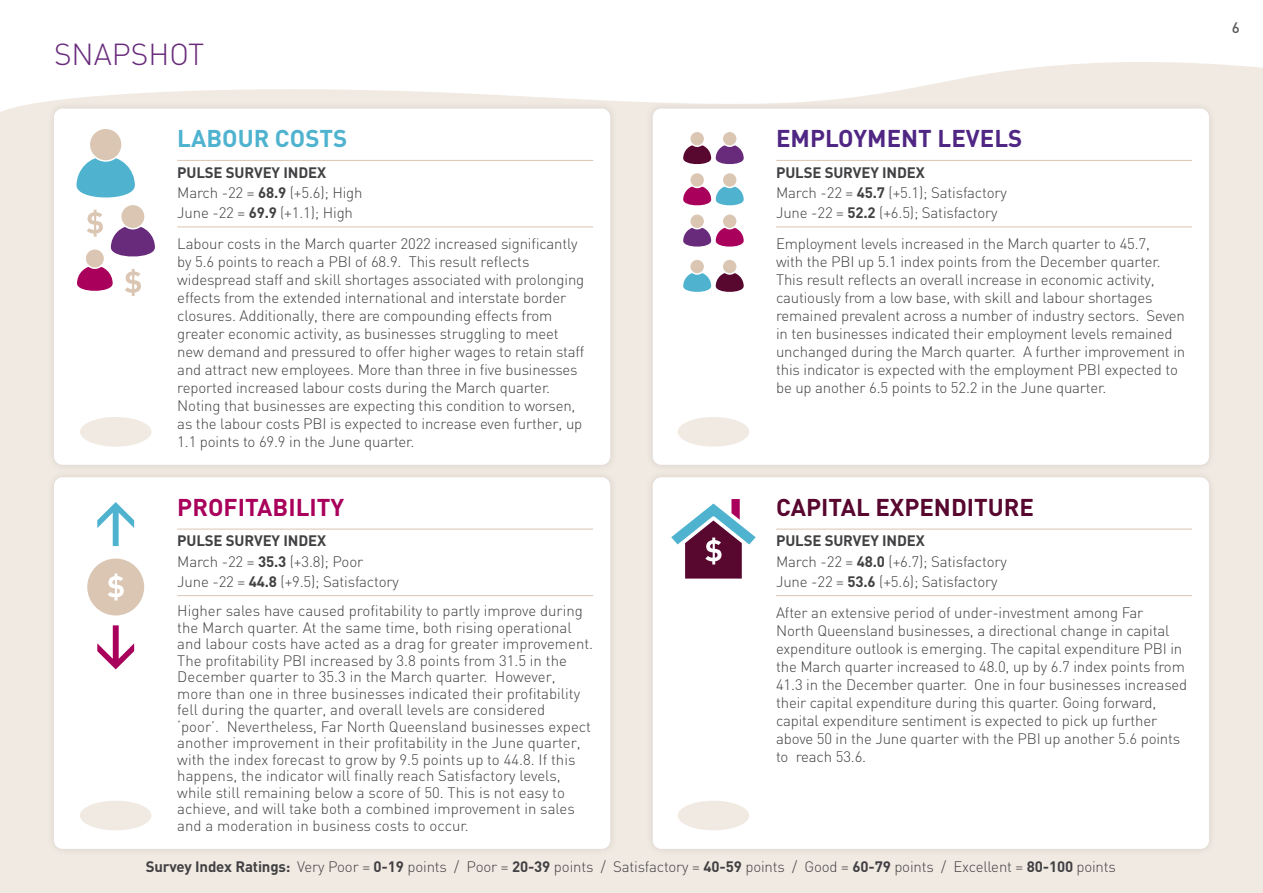
<style>
.page{position:relative;width:1263px;height:893px;background:#fff}
.page>*{position:absolute;margin:0;border:0;box-sizing:border-box;transform-origin:0 0}
.t1{font:300 30px "DIN";color:#682a7b}
.t2{font:700 24px "DIN";color:#58072f}
.t3{font:700 24px "DIN";color:#4f2683}
.t4{font:700 24px "DIN";color:#a8005b}
.t5{font:700 24px "DIN";color:#4fb3cf}
.t6{font:300 15px/18px "DIN";letter-spacing:-.01em;color:#414042}
.t7{font:500 15px "DIN";color:#58595b}
.s1{font-weight:700}
</style>
<div class="page">
<div style="left:0;top:79px;width:1263px;height:814px;background:#f1eae3"></div>
<svg style="left:0;top:62px;width:1263px;height:50px;fill:#fff"></svg>
<div style="left:644px;top:469px;width:573px;height:388px;background:#ede6df"></div>
<div style="left:653px;top:477px;width:556px;height:372px;background:#fff;border-radius:9px"></div>
<hr style="left:776px;top:529px;width:416px;height:1px;background:#dac6b3">
<hr style="left:776px;top:595px;width:416px;height:1px;background:#dac6b3">
<div style="left:644px;top:100px;width:573px;height:373px;background:#ede6df"></div>
<div style="left:653px;top:109px;width:556px;height:356px;background:#fff;border-radius:9px"></div>
<hr style="left:776px;top:160px;width:416px;height:1px;background:#dac6b3">
<hr style="left:776px;top:227px;width:416px;height:1px;background:#dac6b3">
<div style="left:46px;top:100px;width:572px;height:373px;background:#ebe4dd"></div>
<div style="left:54px;top:109px;width:556px;height:356px;background:#fff;border-radius:9px"></div>
<hr style="left:177px;top:160px;width:416px;height:1px;background:#dac6b3">
<hr style="left:177px;top:227px;width:416px;height:1px;background:#dac6b3">
<div style="left:46px;top:469px;width:572px;height:388px;background:#ede6df"></div>
<div style="left:54px;top:477px;width:556px;height:372px;background:#fff;border-radius:9px"></div>
<hr style="left:177px;top:529px;width:416px;height:1px;background:#dac6b3">
<hr style="left:177px;top:595px;width:416px;height:1px;background:#dac6b3">
<div style="left:678px;top:417px;width:71px;height:30px;background:#f1eae3;border-radius:50%"></div>
<div style="left:678px;top:801px;width:71px;height:29px;background:#f1eae3;border-radius:50%"></div>
<div style="left:80px;top:417px;width:71px;height:30px;background:#f1eae3;border-radius:50%"></div>
<div style="left:80px;top:801px;width:71px;height:29px;background:#f1eae3;border-radius:50%"></div>
<svg style="left:683px;top:145px;width:61px;height:20px"></svg>
<svg style="left:683px;top:186px;width:61px;height:20px"></svg>
<svg style="left:683px;top:227px;width:61px;height:20px"></svg>
<svg style="left:683px;top:273px;width:61px;height:19px"></svg>
<div style="left:690px;top:131px;width:15px;height:15px;background:#dac6b3;border-radius:50%"></div>
<div style="left:689px;top:131px;width:16px;height:16px;border:2px solid #fff;border-radius:50%"></div>
<div style="left:690px;top:173px;width:15px;height:14px;background:#dac6b3;border-radius:50%"></div>
<div style="left:689px;top:172px;width:16px;height:16px;border:2px solid #fff;border-radius:50%"></div>
<div style="left:690px;top:214px;width:15px;height:15px;background:#dac6b3;border-radius:50%"></div>
<div style="left:689px;top:213px;width:16px;height:16px;border:2px solid #fff;border-radius:50%"></div>
<div style="left:690px;top:259px;width:15px;height:15px;background:#dac6b3;border-radius:50%"></div>
<div style="left:689px;top:258px;width:16px;height:17px;border:2px solid #fff;border-radius:50%"></div>
<div style="left:722px;top:131px;width:15px;height:15px;background:#dac6b3;border-radius:50%"></div>
<div style="left:721px;top:131px;width:17px;height:16px;border:2px solid #fff;border-radius:50%"></div>
<div style="left:722px;top:173px;width:15px;height:14px;background:#dac6b3;border-radius:50%"></div>
<div style="left:721px;top:172px;width:17px;height:16px;border:2px solid #fff;border-radius:50%"></div>
<div style="left:722px;top:214px;width:15px;height:15px;background:#dac6b3;border-radius:50%"></div>
<div style="left:721px;top:213px;width:17px;height:16px;border:2px solid #fff;border-radius:50%"></div>
<div style="left:722px;top:259px;width:15px;height:15px;background:#dac6b3;border-radius:50%"></div>
<div style="left:721px;top:258px;width:17px;height:17px;border:2px solid #fff;border-radius:50%"></div>
<svg style="left:97px;top:502px;width:37px;height:44px"></svg>
<svg style="left:97px;top:625px;width:37px;height:44px"></svg>
<div style="left:87px;top:559px;width:57px;height:56px;background:#dac6b3;border-radius:50%"></div>
<svg style="left:108px;top:574px;width:16px;height:26px"></svg>
<svg style="left:77px;top:158px;width:58px;height:40px"></svg>
<svg style="left:111px;top:227px;width:44px;height:30px"></svg>
<svg style="left:77px;top:267px;width:36px;height:24px"></svg>
<div style="left:89px;top:128px;width:33px;height:33px;background:#dac6b3;border-radius:50%"></div>
<div style="left:89px;top:127px;width:34px;height:35px;border:2px solid #fff;border-radius:50%"></div>
<div style="left:121px;top:204px;width:24px;height:25px;background:#dac6b3;border-radius:50%"></div>
<div style="left:120px;top:204px;width:26px;height:25px;border:2px solid #fff;border-radius:50%"></div>
<div style="left:85px;top:249px;width:20px;height:19px;background:#dac6b3;border-radius:50%"></div>
<div style="left:84px;top:248px;width:21px;height:21px;border:2px solid #fff;border-radius:50%"></div>
<svg style="left:125px;top:269px;width:16px;height:27px"></svg>
<svg style="left:87px;top:210px;width:16px;height:27px"></svg>
<svg style="left:671px;top:499px;width:85px;height:80px"></svg>
<h1 class="t1" style="left:54px;top:36px;width:152px">SNAPSHOT</h1>
<h2 class="t5" style="left:177px;top:123px;width:172px">LABOUR COSTS</h2>
<p class="t6" style="left:177px;top:162px;width:187px;line-height:20.1px"><span class="s1">PULSE SURVEY INDEX<br></span>March -22 = <span class="s1">68.9</span> (+5.6); High<br>June -22 = <span class="s1">69.9</span> (+1.1); High</p>
<p class="t6" style="left:177px;top:234px;width:409px">Labour costs in the March quarter 2022 increased significantly by 5.6 points to reach a PBI of 68.9. This result reflects widespread staff and skill shortages associated with prolonging effects from the extended international and interstate border closures. Additionally, there are compounding effects from greater economic activity, as businesses struggling to meet new demand and pressured to offer higher wages to retain staff and attract new employees. More than three in five businesses reported increased labour costs during the March quarter.<br>Noting that businesses are expecting this condition to worsen, as the labour costs PBI is expected to increase even further, up 1.1 points to 69.9 in the June quarter.</p>
<h2 class="t4" style="left:177px;top:491px;width:168px">PROFITABILITY</h2>
<p class="t6" style="left:177px;top:531px;width:223px;line-height:20.1px"><span class="s1">PULSE SURVEY INDEX<br></span>March -22 = <span class="s1">35.3</span> (+3.8); Poor<br>June -22 = <span class="s1">44.8</span> (+9.5); Satisfactory</p>
<p class="t6" style="left:177px;top:602px;width:417px;line-height:16.5px">Higher sales have caused profitability to partly improve during the March quarter. At the same time, both rising operational and labour costs have acted as a drag for greater improvement.<br>The profitability PBI increased by 3.8 points from 31.5 in the December quarter to 35.3 in the March quarter. However, more than one in three businesses indicated their profitability fell during the quarter, and overall levels are considered<br>‘poor’. Nevertheless, Far North Queensland businesses expect another improvement in their profitability in the June quarter, with the index forecast to grow by 9.5 points up to 44.8. If this happens, the indicator will finally reach Satisfactory levels, while still remaining below a score of 50. This is not easy to achieve, and will take both a combined improvement in sales and a moderation in business costs to occur.</p>
<h2 class="t3" style="left:776px;top:123px;width:248px">EMPLOYMENT LEVELS</h2>
<p class="t6" style="left:776px;top:162px;width:232px;line-height:20.1px"><span class="s1">PULSE SURVEY INDEX<br></span>March -22 = <span class="s1">45.7</span> (+5.1); Satisfactory<br>June -22 = <span class="s1">52.2</span> (+6.5); Satisfactory</p>
<p class="t6" style="left:776px;top:234px;width:411px">Employment levels increased in the March quarter to 45.7,<br>with the PBI up 5.1 index points from the December quarter.<br>This result reflects an overall increase in economic activity, cautiously from a low base, with skill and labour shortages remained prevalent across a number of industry sectors. Seven in ten businesses indicated their employment levels remained unchanged during the March quarter. A further improvement in this indicator is expected with the employment PBI expected to be up another 6.5 points to 52.2 in the June quarter.</p>
<h2 class="t2" style="left:776px;top:491px;width:260px">CAPITAL EXPENDITURE</h2>
<p class="t6" style="left:776px;top:531px;width:232px;line-height:20.1px"><span class="s1">PULSE SURVEY INDEX<br></span>March -22 = <span class="s1">48.0</span> (+6.7); Satisfactory<br>June -22 = <span class="s1">53.6</span> (+5.6); Satisfactory</p>
<p class="t6" style="left:776px;top:603px;width:413px">After an extensive period of under-investment among Far<br>North Queensland businesses, a directional change in capital expenditure outlook is emerging. The capital expenditure PBI in the March quarter increased to 48.0, up by 6.7 index points from 41.3 in the December quarter. One in four businesses increased their capital expenditure during this quarter. Going forward, capital expenditure sentiment is expected to pick up further above 50 in the June quarter with the PBI up another 5.6 points to reach 53.6.</p>
<p class="t6" style="left:146px;top:858px;width:972px"><span class="s1">Survey Index Ratings:</span> Very Poor = <span class="s1">0-19</span> points / Poor = <span class="s1">20-39</span> points / Satisfactory = <span class="s1">40-59</span> points / Good = <span class="s1">60-79</span> points / Excellent = <span class="s1">80-100</span> points</p>
<p class="t7" style="left:1232px;top:18px;width:9px">6</p>
</div>
